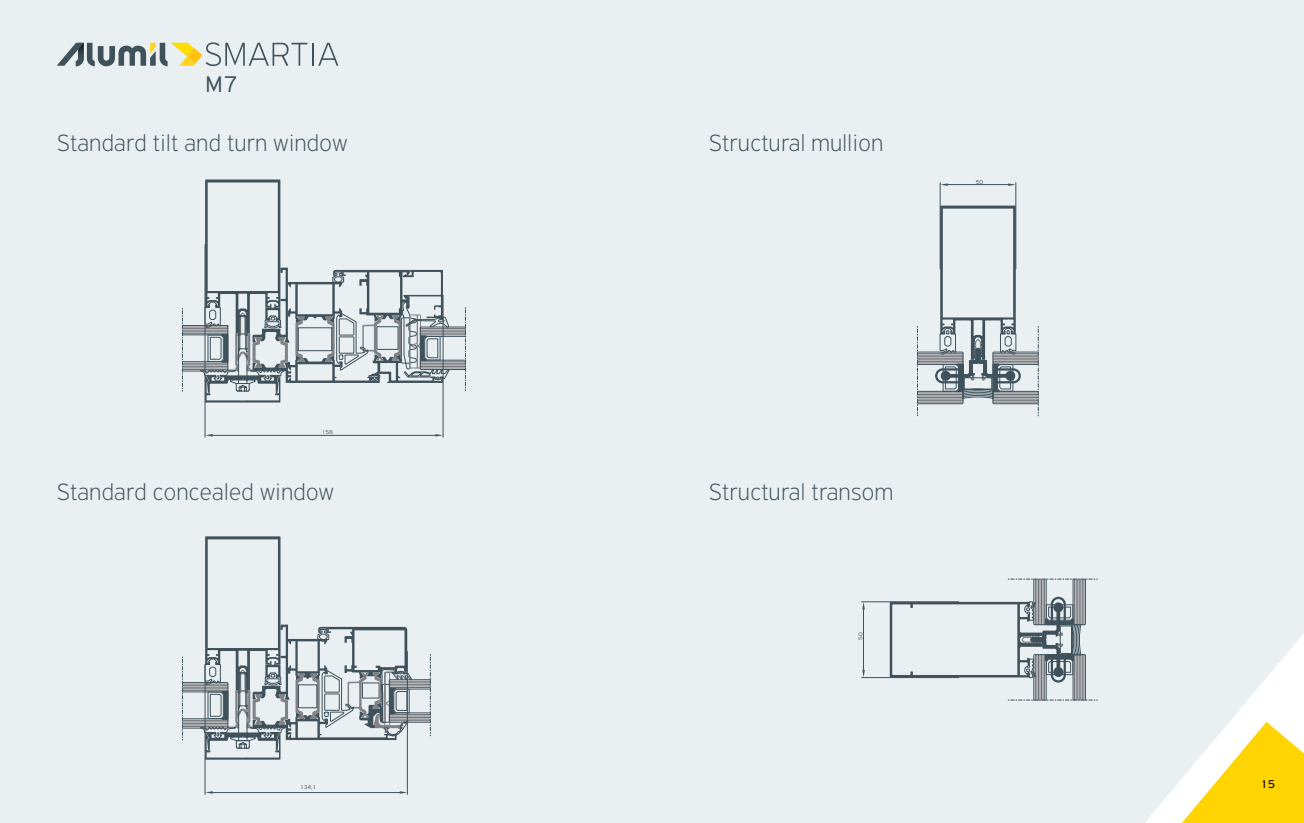
<style>
.page{position:relative;width:1304px;height:823px;background:#fff}
.page>*{position:absolute;margin:0;border:0;box-sizing:border-box;transform-origin:0 0}
.t1{font:100 25px "PF Highway Sans Pro";letter-spacing:.02em;color:#3f515a}
.t2{font:300 24.1px "PF Highway Sans Pro";color:#3f515a}
.t3{font:12px "PF Highway Sans Pro";color:#000}
.t4{font:300 6.1px "PF Highway Sans Pro";color:#3f515a}
</style>
<div class="page">
<div style="left:0;top:0;width:1304px;height:822px;background:#eaeff2"></div>
<hr style="left:312px;top:43px;width:2px;height:23px;background:#3f515a">
<svg style="left:318px;top:43px;width:20px;height:23px"></svg>
<svg style="left:57px;top:42px;width:250px;height:24px"></svg>
<hr style="left:205px;top:244px;width:1px;height:193px;background:#3f515a">
<hr style="left:443px;top:295px;width:1px;height:142px;background:#3f515a">
<hr style="left:213px;top:435px;width:223px;height:1px;background:#3f515a">
<svg style="left:205px;top:434px;width:8px;height:2px"></svg>
<svg style="left:435px;top:434px;width:8px;height:2px"></svg>
<svg style="left:182px;top:179px;width:284px;height:223px"></svg>
<svg style="left:917px;top:205px;width:122px;height:210px"></svg>
<hr style="left:940px;top:182px;width:1px;height:87px;background:#3f515a">
<hr style="left:1016px;top:182px;width:1px;height:87px;background:#3f515a">
<hr style="left:948px;top:184px;width:60px;height:1px;background:#3f515a">
<svg style="left:940px;top:183px;width:8px;height:3px"></svg>
<svg style="left:1008px;top:183px;width:8px;height:3px"></svg>
<hr style="left:205px;top:664px;width:1px;height:130px;background:#3f515a">
<hr style="left:407px;top:651px;width:1px;height:143px;background:#3f515a">
<hr style="left:213px;top:791px;width:187px;height:1px;background:#3f515a">
<svg style="left:205px;top:790px;width:8px;height:3px"></svg>
<svg style="left:400px;top:790px;width:7px;height:3px"></svg>
<svg style="left:182px;top:536px;width:249px;height:223px"></svg>
<hr style="left:862px;top:601px;width:97px;height:1px;background:#3f515a">
<hr style="left:862px;top:677px;width:97px;height:1px;background:#3f515a">
<hr style="left:863px;top:609px;width:1px;height:60px;background:#3f515a">
<svg style="left:862px;top:601px;width:3px;height:8px"></svg>
<svg style="left:862px;top:669px;width:3px;height:8px"></svg>
<svg style="left:890px;top:578px;width:207px;height:122px"></svg>
<svg style="left:1146px;top:634px;width:158px;height:188px"></svg>
<p class="t2" style="left:206px;top:70px;width:34px">M7</p>
<p class="t1" style="left:57px;top:128px;width:292px">Standard tilt and turn window</p>
<p class="t1" style="left:709px;top:128px;width:176px">Structural mullion</p>
<p class="t4" style="left:976px;top:178px;width:9px">50</p>
<p class="t4" style="left:322px;top:428px;width:13px">158</p>
<p class="t1" style="left:57px;top:476px;width:279px">Standard concealed window</p>
<p class="t1" style="left:709px;top:476px;width:186px">Structural transom</p>
<p class="t4" style="left:300px;top:783px;width:18px">134,1</p>
<p class="t4" style="left:857px;top:639px;width:9px;rotate:-90deg">50</p>
<p class="t3" style="left:1260px;top:776px;width:16px">15</p>
</div>
